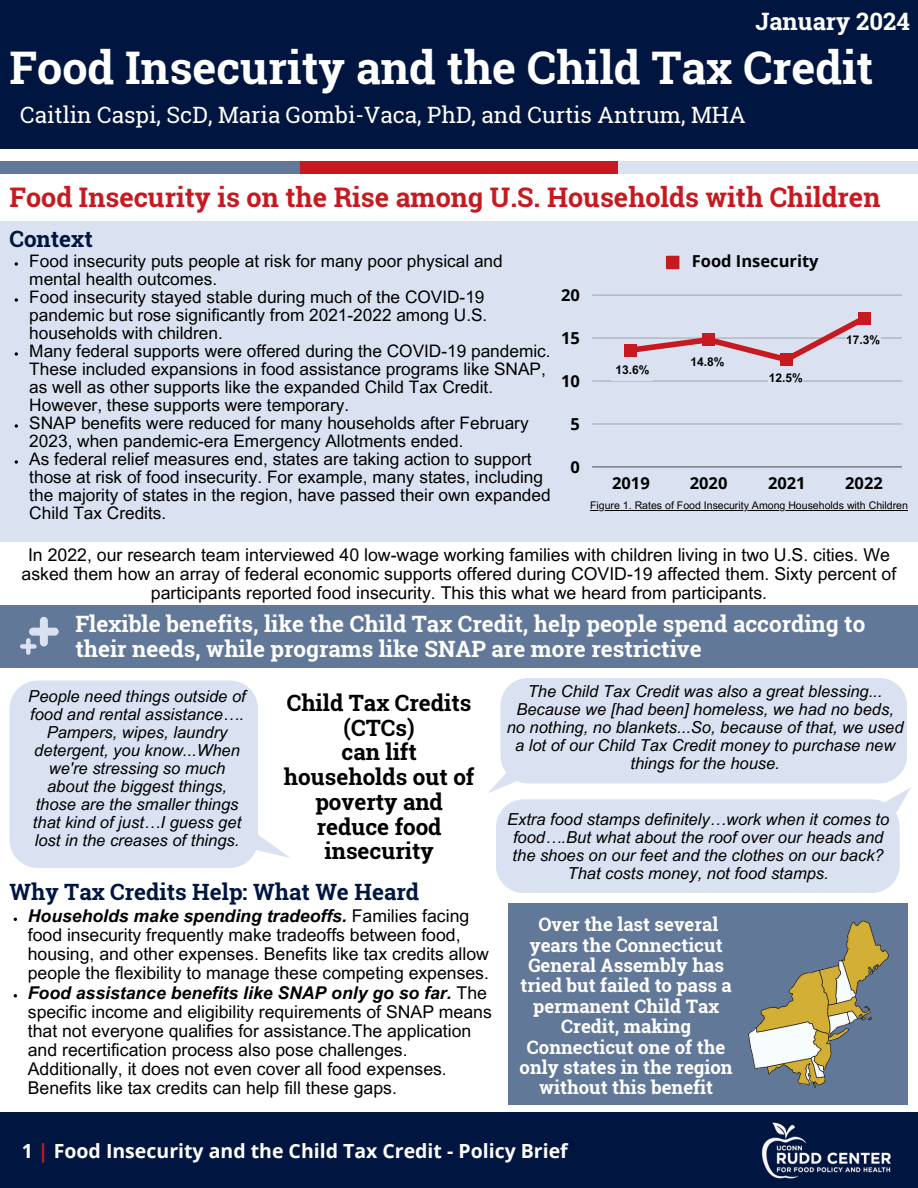
<style>
.page{position:relative;width:918px;height:1188px;background:#fff}
.page>*{position:absolute;margin:0;border:0;box-sizing:border-box;transform-origin:0 0}
.t1{font:700 45px "Roboto Slab";color:#fff}
.t2{font:700 27px "Roboto Slab";color:#c61a20}
.t3{font:700 24px "Roboto Slab";color:#fff}
.t4{font:700 22.5px/24.8px "Roboto Slab";color:#fff}
.t5{font:700 22.5px/24.8px "Roboto Slab";color:#000;text-align:center}
.t6{font:22.5px "Roboto Slab";color:#fff}
.t7{font:700 22.5px "Roboto Slab";color:#001641}
.t8{font:700 19.5px "Open Sans";color:#fff}
.t9{font:700 18.6px/20.4px "Roboto Slab";color:#fff;text-align:center}
.t10{font:17.7px/19.2px "Arial MT Pro";color:#000}
.t11{font:17.25px/18px "Arial MT Pro";color:#000}
.t12{font:italic 16.5px/18px "Arial MT Pro";color:#000;text-align:center}
.t13{font:700 16.5px "Open Sans";color:#000}
.t14{font:700 12px "Arial MT Pro";color:#000}
.t15{font:10.5px "Arial MT Pro";color:#000}
.s1{font-weight:700;font-style:italic}
.s2{font-style:italic}
.s3{color:#c61a20}
</style>
<div class="page">
<div style="left:0;top:0;width:918px;height:149px;background:#001641"></div>
<div style="left:0;top:1112px;width:918px;height:76px;background:#001641"></div>
<img style="left:761px;top:1122px;width:130px;height:57px">
<div style="left:300px;top:161px;width:320px;height:13px;background:#c61a20"></div>
<div style="left:0;top:161px;width:300px;height:13px;background:#627899"></div>
<div style="left:618px;top:161px;width:300px;height:13px;background:#dae2f2"></div>
<div style="left:0;top:221px;width:918px;height:321px;background:#dae2f2"></div>
<div style="left:0;top:605px;width:918px;height:63px;background:#627899"></div>
<svg style="left:666px;top:256px;width:13px;height:13px"></svg>
<hr style="left:592px;top:423px;width:309px;height:2px;background:#000">
<hr style="left:592px;top:380px;width:309px;height:2px;background:#000">
<hr style="left:592px;top:337px;width:309px;height:2px;background:#000">
<hr style="left:592px;top:295px;width:309px;height:1px;background:#000">
<hr style="left:592px;top:466px;width:309px;height:1px;background:#000">
<svg style="left:625px;top:312px;width:246px;height:49px"></svg>
<div style="left:625px;top:344px;width:12px;height:12px;background:#c61a20"></div>
<div style="left:702px;top:334px;width:13px;height:12px;background:#c61a20"></div>
<div style="left:780px;top:353px;width:13px;height:13px;background:#c61a20"></div>
<div style="left:858px;top:312px;width:12px;height:12px;background:#c61a20"></div>
<svg style="left:20px;top:617px;width:38px;height:38px"></svg>
<svg style="left:258px;top:835px;width:32px;height:23px"></svg>
<div style="left:508px;top:903px;width:399px;height:202px;background:#627899"></div>
<img style="left:748px;top:920px;width:141px;height:168px">
<svg style="left:488px;top:678px;width:423px;height:215px;background:#dee5f3"></svg>
<hr style="left:590px;top:510px;width:318px;height:1px;background:#000">
<svg style="left:15px;top:262px;width:3px;height:4px"></svg>
<svg style="left:15px;top:298px;width:3px;height:4px"></svg>
<svg style="left:15px;top:352px;width:3px;height:4px"></svg>
<svg style="left:15px;top:424px;width:3px;height:4px"></svg>
<svg style="left:15px;top:460px;width:3px;height:4px"></svg>
<div style="left:9px;top:681px;width:249px;height:187px;background:#dae2f2"></div>
<div style="left:689px;top:356px;width:37px;height:16px;background:#dae2f2"></div>
<div style="left:769px;top:372px;width:34px;height:17px;background:#dae2f2"></div>
<div style="left:846px;top:334px;width:34px;height:16px;background:#dae2f2"></div>
<p class="t3" style="left:755px;top:5px;width:156px">January 2024</p>
<p class="t1" style="left:9px;top:37px;width:865px">Food Insecurity and the Child Tax Credit</p>
<p class="t6" style="left:20px;top:99px;width:727px">Caitlin Caspi, ScD, Maria Gombi-Vaca, PhD, and Curtis Antrum, MHA</p>
<p class="t2" style="left:9px;top:179px;width:872px">Food Insecurity is on the Rise among U.S. Households with Children</p>
<p class="t7" style="left:9px;top:223px;width:85px">Context</p>
<p class="t11" style="left:29px;top:254px;width:475px">Food insecurity puts people at risk for many poor physical and mental health outcomes.</p>
<p class="t11" style="left:29px;top:290px;width:460px">Food insecurity stayed stable during much of the COVID-19 pandemic but rose significantly from 2021-2022 among U.S. households with children.</p>
<p class="t11" style="left:29px;top:344px;width:523px">Many federal supports were offered during the COVID-19 pandemic.<br>These included expansions in food assistance programs like SNAP, as well as other supports like the expanded Child Tax Credit.<br>However, these supports were temporary.</p>
<p class="t11" style="left:29px;top:416px;width:501px">SNAP benefits were reduced for many households after February<br>2023, when pandemic-era Emergency Allotments ended.</p>
<p class="t11" style="left:29px;top:452px;width:523px">As federal relief measures end, states are taking action to support those at risk of food insecurity. For example, many states, including the majority of states in the region, have passed their own expanded Child Tax Credits.</p>
<p class="t15" style="left:165px;top:437px;width:32px">[iv], [v]</p>
<p class="t13" style="left:561px;top:283px;width:20px">20</p>
<p class="t13" style="left:561px;top:326px;width:20px">15</p>
<p class="t13" style="left:561px;top:369px;width:20px">10</p>
<p class="t14" style="left:615px;top:365px;width:35px">13.6%</p>
<p class="t13" style="left:692px;top:249px;width:128px">Food Insecurity</p>
<p class="t14" style="left:691px;top:357px;width:35px">14.8%</p>
<p class="t14" style="left:769px;top:374px;width:35px">12.5%</p>
<p class="t14" style="left:846px;top:335px;width:35px">17.3%</p>
<p class="t13" style="left:570px;top:412px;width:11px">5</p>
<p class="t13" style="left:570px;top:455px;width:11px">0</p>
<p class="t13" style="left:612px;top:471px;width:39px">2019</p>
<p class="t13" style="left:690px;top:471px;width:39px">2020</p>
<p class="t13" style="left:768px;top:471px;width:39px">2021</p>
<p class="t13" style="left:845px;top:471px;width:39px">2022</p>
<p class="t15" style="left:590px;top:501px;width:319px">Figure 1. Rates of Food Insecurity Among Households with Children</p>
<p class="t10" style="left:22px;top:547px;width:876px;text-align:center">In 2022, our research team interviewed 40 low-wage working families with children living in two U.S. cities. We asked them how an array of federal economic supports offered during COVID-19 affected them. Sixty percent of participants reported food insecurity. This this what we heard from participants.</p>
<p class="t4" style="left:75px;top:611px;width:791px">Flexible benefits, like the Child Tax Credit, help people spend according to their needs, while programs like SNAP are more restrictive</p>
<p class="t12" style="left:28px;top:689px;width:219px">People need things outside of food and rental assistance….<br>Pampers, wipes, laundry detergent, you know...When we're stressing so much about the biggest things, those are the smaller things that kind of just…I guess get lost in the creases of things.</p>
<p class="t5" style="left:287px;top:690px;width:186px">Child Tax Credits (CTCs)</p>
<p class="t5" style="left:284px;top:739px;width:192px">can lift households out of poverty and reduce food insecurity</p>
<p class="t7" style="left:9px;top:876px;width:411px">Why Tax Credits Help: What We Heard</p>
<p class="t10" style="left:28px;top:909px;width:463px"><span class="s1">Households make spending tradeoffs.</span> Families facing food insecurity frequently make tradeoffs between food, housing, and other expenses. Benefits like tax credits allow people the flexibility to manage these competing expenses.</p>
<p class="t10" style="left:28px;top:985px;width:465px"><span class="s1">Food assistance benefits like SNAP only go so far.</span> The specific income and eligibility requirements of SNAP means that not everyone qualifies for assistance<span class="s2">.</span>The application and recertification process also pose challenges.<br>Additionally, it does not even cover all food expenses.<br>Benefits like tax credits can help fill these gaps.</p>
<p class="t12" style="left:507px;top:684px;width:398px">The Child Tax Credit was also a great blessing...<br>Because we [had been] homeless, we had no beds, no nothing, no blankets...So, because of that, we used a lot of our Child Tax Credit money to purchase new things for the house.</p>
<p class="t12" style="left:507px;top:812px;width:384px">Extra food stamps definitely…work when it comes to food….But what about the roof over our heads and the shoes on our feet and the clothes on our back?<br>That costs money, not food stamps.</p>
<p class="t9" style="left:520px;top:914px;width:215px">Over the last several years the Connecticut<br>General Assembly has tried but failed to pass a permanent Child Tax<br>Credit, making<br>Connecticut one of the only states in the region without this benefit</p>
<p class="t8" style="left:22px;top:1137px;width:548px">1 <span class="s3">|</span> Food Insecurity and the Child Tax Credit - Policy Brief</p>
</div>
